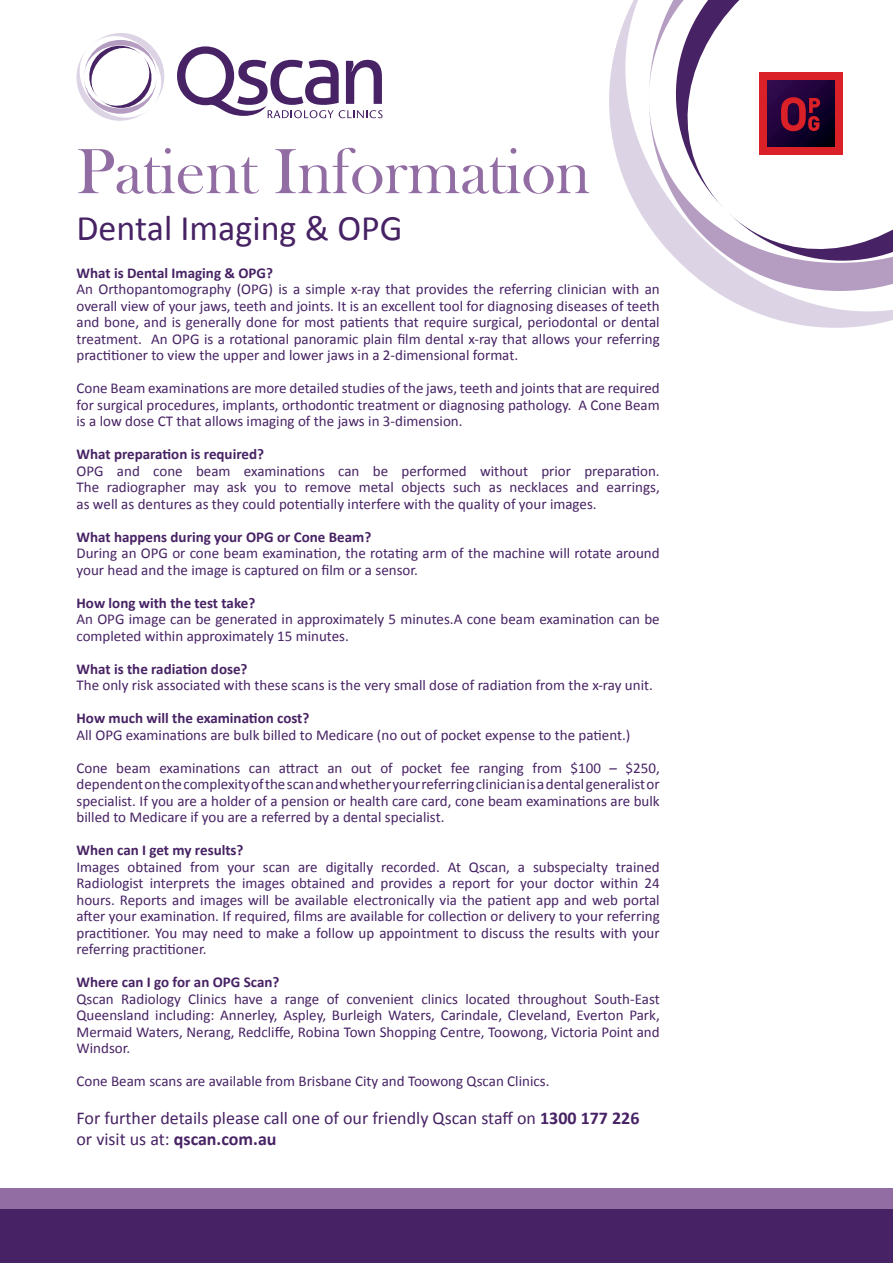
<style>
.page{position:relative;width:893px;height:1263px;background:#fff}
.page>*{position:absolute;margin:0;border:0;box-sizing:border-box;transform-origin:0 0}
.t1{font:66px "Bask Old Face";color:#926da4}
.t2{font:36px "Calibri";color:#472264}
.t3{font:18px/21px "Calibri";color:#472264}
.t4{font:15px/16.5px "Calibri";color:#472264;text-align:justify}
.t5{font:700 15px "Calibri";color:#472264}
.s1{font-weight:700}
</style>
<div class="page">
<svg style="left:76px;top:33px;width:89px;height:88px"></svg>
<svg style="left:177px;top:46px;width:205px;height:72px"></svg>
<svg style="left:609px;top:0;width:284px;height:328px"></svg>
<div style="left:0;top:1209px;width:893px;height:54px;background:#472264"></div>
<div style="left:0;top:1188px;width:893px;height:21px;background:#926da4"></div>
<h1 class="t1" style="left:76px;top:135px;width:515px">Patient Information</h1>
<h2 class="t2" style="left:76px;top:203px;width:328px">Dental Imaging &amp; OPG</h2>
<p class="t5" style="left:76px;top:262px;width:198px">What is Dental Imaging &amp; OPG?</p>
<p class="t4" style="left:76px;top:280px;width:585px">An Orthopantomography (OPG) is a simple x-ray that provides the referring clinician with an overall view of your jaws, teeth and joints. It is an excellent tool for diagnosing diseases of teeth and bone, and is generally done for most patients that require surgical, periodontal or dental treatment. An OPG is a rotational panoramic plain film dental x-ray that allows your referring practitioner to view the upper and lower jaws in a 2-dimensional format.</p>
<p class="t4" style="left:76px;top:379px;width:585px">Cone Beam examinations are more detailed studies of the jaws, teeth and joints that are required for surgical procedures, implants, orthodontic treatment or diagnosing pathology. A Cone Beam is a low dose CT that allows imaging of the jaws in 3-dimension.</p>
<p class="t5" style="left:76px;top:443px;width:189px">What preparation is required?</p>
<p class="t4" style="left:76px;top:462px;width:585px">OPG and cone beam examinations can be performed without prior preparation.<br>The radiographer may ask you to remove metal objects such as necklaces and earrings, as well as dentures as they could potentially interfere with the quality of your images.</p>
<p class="t5" style="left:76px;top:526px;width:296px">What happens during your OPG or Cone Beam?</p>
<p class="t4" style="left:76px;top:544px;width:585px">During an OPG or cone beam examination, the rotating arm of the machine will rotate around your head and the image is captured on film or a sensor.</p>
<p class="t5" style="left:76px;top:592px;width:180px">How long with the test take?</p>
<p class="t4" style="left:76px;top:610px;width:585px">An OPG image can be generated in approximately 5 minutes.A cone beam examination can be completed within approximately 15 minutes.</p>
<p class="t5" style="left:76px;top:658px;width:173px">What is the radiation dose?</p>
<p class="t4" style="left:76px;top:676px;width:578px">The only risk associated with these scans is the very small dose of radiation from the x-ray unit.</p>
<p class="t5" style="left:76px;top:707px;width:234px">How much will the examination cost?</p>
<p class="t4" style="left:76px;top:726px;width:555px">All OPG examinations are bulk billed to Medicare (no out of pocket expense to the patient.)</p>
<p class="t4" style="left:76px;top:759px;width:585px">Cone beam examinations can attract an out of pocket fee ranging from $100 – $250, dependent on the complexity of the scan and whether your referring clinician is a dental generalist or specialist. If you are a holder of a pension or health care card, cone beam examinations are bulk billed to Medicare if you are a referred by a dental specialist.</p>
<p class="t5" style="left:76px;top:839px;width:169px">When can I get my results?</p>
<p class="t4" style="left:76px;top:858px;width:585px">Images obtained from your scan are digitally recorded. At Qscan, a subspecialty trained Radiologist interprets the images obtained and provides a report for your doctor within 24 hours. Reports and images will be available electronically via the patient app and web portal after your examination. If required, films are available for collection or delivery to your referring practitioner. You may need to make a follow up appointment to discuss the results with your referring practitioner.</p>
<p class="t5" style="left:76px;top:971px;width:205px">Where can I go for an OPG Scan?</p>
<p class="t4" style="left:76px;top:990px;width:585px">Qscan Radiology Clinics have a range of convenient clinics located throughout South-East Queensland including: Annerley, Aspley, Burleigh Waters, Carindale, Cleveland, Everton Park, Mermaid Waters, Nerang, Redcliffe, Robina Town Shopping Centre, Toowong, Victoria Point and Windsor.</p>
<p class="t4" style="left:76px;top:1072px;width:474px">Cone Beam scans are available from Brisbane City and Toowong Qscan Clinics.</p>
<p class="t3" style="left:76px;top:1107px;width:564px">For further details please call one of our friendly Qscan staff on <span class="s1">1300 177 226 </span>or visit us at: <span class="s1">qscan.com.au</span></p>
</div>
